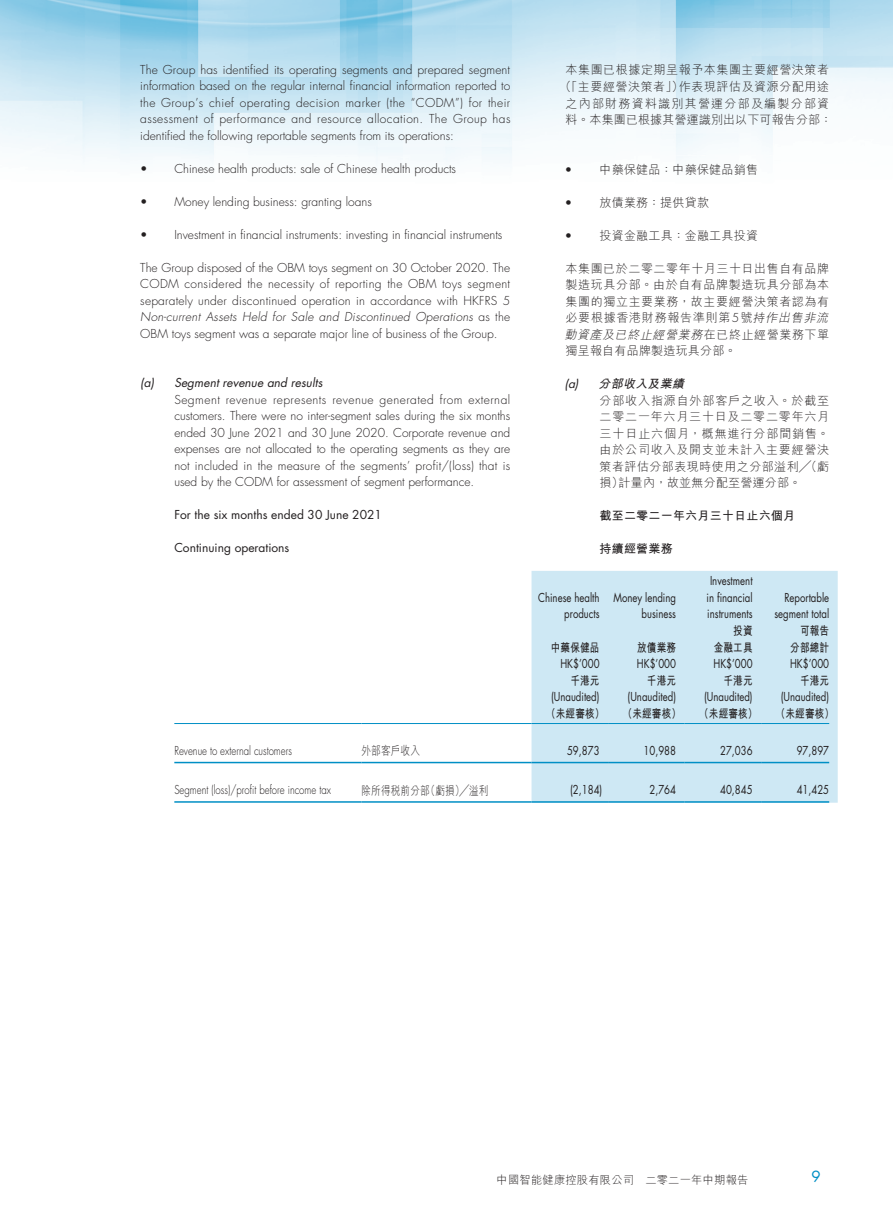
<style>
.page{position:relative;width:893px;height:1212px;background:#fff}
.page>*{position:absolute;margin:0;border:0;box-sizing:border-box;transform-origin:0 0}
.t1{font:15px "Futura Std";color:#008fc5}
._06_Notes_E{font:300 12px/16.5px "Futura Std";color:#231f20;text-align:justify}
._006_Notes_C{font:300 12px/16.5px "M Hei HK";letter-spacing:.05em;color:#231f20;text-align:center}
._51_N_Table_txt{font:12px "Futura Std";color:#231f20;scale:.8 1}
._51_N_Table_txt-2{font:300 12px "Futura Std";color:#231f20;scale:.8 1}
._51_N_Table_txt-3{font:700 12px "M Hei HK";letter-spacing:.02em;color:#231f20;scale:.8 1}
._06_Notes_E-2{font:12px "Futura Std";color:#231f20}
._006_Notes_C-2{font:300 12px "M Hei HK";letter-spacing:.02em;color:#231f20}
._08_NH2_E{font:italic 12px "Futura Std";color:#231f20}
._006_Notes_C-3{font:700 12px "M Hei HK";letter-spacing:.02em;color:#231f20}
._51_N_Table_txt-4{font:300 12px "M Hei HK";letter-spacing:.02em;color:#231f20;scale:.8 1}
._008_NH2_C{font:italic 700 12px "M Hei HK";color:#231f20}
.t2{font:300 11.25px "M Hei HK";letter-spacing:.02em;color:#231f20}
.s1{font-style:italic}
.s2{font-family:"Futura Std"}
.s3{font-family:"Futura Std";font-weight:400}
</style>
<div class="page">
<img style="left:0;top:0;width:893px;height:163px">
<div style="left:531px;top:571px;width:307px;height:232px;background:#cee8f4"></div>
<hr style="left:174px;top:723px;width:187px;height:1px;background:#008fc5">
<hr style="left:361px;top:723px;width:170px;height:1px;background:#008fc5">
<hr style="left:531px;top:723px;width:77px;height:1px;background:#008fc5">
<hr style="left:608px;top:723px;width:77px;height:1px;background:#008fc5">
<hr style="left:685px;top:723px;width:76px;height:1px;background:#008fc5">
<hr style="left:761px;top:723px;width:68px;height:1px;background:#008fc5">
<hr style="left:174px;top:762px;width:187px;height:1px;background:#008fc5">
<hr style="left:361px;top:762px;width:170px;height:1px;background:#008fc5">
<hr style="left:531px;top:762px;width:77px;height:1px;background:#008fc5">
<hr style="left:608px;top:762px;width:77px;height:1px;background:#008fc5">
<hr style="left:685px;top:762px;width:76px;height:1px;background:#008fc5">
<hr style="left:761px;top:762px;width:68px;height:1px;background:#008fc5">
<hr style="left:174px;top:801px;width:187px;height:2px;background:#008fc5">
<hr style="left:361px;top:801px;width:170px;height:2px;background:#008fc5">
<hr style="left:531px;top:801px;width:77px;height:2px;background:#008fc5">
<hr style="left:608px;top:801px;width:77px;height:2px;background:#008fc5">
<hr style="left:685px;top:801px;width:76px;height:2px;background:#008fc5">
<hr style="left:761px;top:801px;width:68px;height:2px;background:#008fc5">
<p class="_06_Notes_E" style="left:140px;top:61px;width:372px">The Group has identified its operating segments and prepared segment information based on the regular internal financial information reported to the Group’s chief operating decision marker (the “CODM”) for their assessment of performance and resource allocation. The Group has identified the following reportable segments from its operations:</p>
<p class="_06_Notes_E" style="left:140px;top:160px;width:317px">• Chinese health products: sale of Chinese health products</p>
<p class="_06_Notes_E" style="left:140px;top:193px;width:233px">• Money lending business: granting loans</p>
<p class="_06_Notes_E" style="left:140px;top:226px;width:364px">• Investment in financial instruments: investing in financial instruments</p>
<p class="_06_Notes_E" style="left:140px;top:259px;width:371px">The Group disposed of the OBM toys segment on 30 October 2020. The CODM considered the necessity of reporting the OBM toys segment separately under discontinued operation in accordance with HKFRS 5<br><span class="s1">Non-current Assets Held for Sale and Discontinued Operations</span> as the OBM toys segment was a separate major line of business of the Group.</p>
<p class="_08_NH2_E" style="left:140px;top:375px;width:184px">(a) Segment revenue and results</p>
<p class="_06_Notes_E" style="left:174px;top:391px;width:338px">Segment revenue represents revenue generated from external customers. There were no inter-segment sales during the six months ended 30 June 2021 and 30 June 2020. Corporate revenue and expenses are not allocated to the operating segments as they are not included in the measure of the segments’ profit/(loss) that is used by the CODM for assessment of segment performance.</p>
<p class="_06_Notes_E-2" style="left:174px;top:507px;width:209px">For the six months ended 30 June 2021</p>
<p class="_06_Notes_E-2" style="left:174px;top:540px;width:117px">Continuing operations</p>
<p class="_006_Notes_C" style="left:559px;top:62px;width:274px">本集團已根據定期呈報予本集團主要經營決策者（「主要經營決策者」）作表現評估及資源分配用途之內部財務資料識別其營運分部及編製分部資料。本集團已根據其營運識別出以下可報告分部：</p>
<p class="_006_Notes_C-2" style="left:565px;top:163px;width:195px"><span class="s2">•</span> 中藥保健品：中藥保健品銷售</p>
<p class="_006_Notes_C-2" style="left:565px;top:196px;width:146px"><span class="s2">•</span> 放債業務：提供貸款</p>
<p class="_006_Notes_C-2" style="left:565px;top:229px;width:195px"><span class="s2">•</span> 投資金融工具：金融工具投資</p>
<p class="_006_Notes_C" style="left:565px;top:260px;width:268px;text-align:left">本集團已於二零二零年十月三十日出售自有品牌製造玩具分部。由於自有品牌製造玩具分部為本集團的獨立主要業務，故主要經營決策者認為有必要根據香港財務報告準則第<span class="s2">5</span>號<span class="s1">持作出售非流動資產及已終止經營業務</span>在已終止經營業務下單獨呈報自有品牌製造玩具分部。</p>
<p class="_008_NH2_C" style="left:565px;top:375px;width:124px"><span class="s3">(a)</span> 分部收入及業績</p>
<p class="_006_Notes_C" style="left:600px;top:392px;width:231px;text-align:justify">分部收入指源自外部客戶之收入。於截至二零二一年六月三十日及二零二零年六月三十日止六個月，概無進行分部間銷售。由於公司收入及開支並未計入主要經營決策者評估分部表現時使用之分部溢利╱（虧損）計量內，故並無分配至營運分部。</p>
<p class="_006_Notes_C-3" style="left:600px;top:507px;width:197px">截至二零二一年六月三十日止六個月</p>
<p class="_006_Notes_C-3" style="left:600px;top:540px;width:75px">持續經營業務</p>
<p class="_51_N_Table_txt" style="left:538px;top:590px;width:78px">Chinese health</p>
<p class="_51_N_Table_txt" style="left:564px;top:606px;width:46px">products</p>
<p class="_51_N_Table_txt" style="left:613px;top:590px;width:80px">Money lending</p>
<p class="_51_N_Table_txt" style="left:642px;top:606px;width:45px">business</p>
<p class="_51_N_Table_txt-3" style="left:551px;top:639px;width:62px">中藥保健品</p>
<p class="_51_N_Table_txt-3" style="left:637px;top:639px;width:50px">放債業務</p>
<p class="_51_N_Table_txt" style="left:710px;top:573px;width:55px">Investment</p>
<p class="_51_N_Table_txt" style="left:706px;top:590px;width:59px">in financial</p>
<p class="_51_N_Table_txt" style="left:707px;top:606px;width:58px">instruments</p>
<p class="_51_N_Table_txt-3" style="left:733px;top:622px;width:26px">投資</p>
<p class="_51_N_Table_txt-3" style="left:714px;top:639px;width:50px">金融工具</p>
<p class="_51_N_Table_txt" style="left:784px;top:590px;width:58px">Reportable</p>
<p class="_51_N_Table_txt" style="left:774px;top:606px;width:70px">segment total</p>
<p class="_51_N_Table_txt-3" style="left:800px;top:622px;width:38px">可報告</p>
<p class="_51_N_Table_txt-3" style="left:790px;top:639px;width:50px">分部總計</p>
<p class="_51_N_Table_txt" style="left:560px;top:656px;width:50px">HK$’000</p>
<p class="_51_N_Table_txt" style="left:637px;top:656px;width:50px">HK$’000</p>
<p class="_51_N_Table_txt" style="left:713px;top:656px;width:50px">HK$’000</p>
<p class="_51_N_Table_txt" style="left:790px;top:656px;width:50px">HK$’000</p>
<p class="_51_N_Table_txt-3" style="left:570px;top:672px;width:38px">千港元</p>
<p class="_51_N_Table_txt-3" style="left:647px;top:672px;width:38px">千港元</p>
<p class="_51_N_Table_txt-3" style="left:723px;top:672px;width:38px">千港元</p>
<p class="_51_N_Table_txt-3" style="left:800px;top:672px;width:38px">千港元</p>
<p class="_51_N_Table_txt" style="left:551px;top:689px;width:62px">(Unaudited)</p>
<p class="_51_N_Table_txt" style="left:628px;top:689px;width:62px">(Unaudited)</p>
<p class="_51_N_Table_txt" style="left:704px;top:689px;width:62px">(Unaudited)</p>
<p class="_51_N_Table_txt" style="left:781px;top:689px;width:62px">(Unaudited)</p>
<p class="_51_N_Table_txt-3" style="left:546px;top:705px;width:74px">（未經審核）</p>
<p class="_51_N_Table_txt-3" style="left:623px;top:705px;width:74px">（未經審核）</p>
<p class="_51_N_Table_txt-3" style="left:699px;top:705px;width:74px">（未經審核）</p>
<p class="_51_N_Table_txt-3" style="left:776px;top:705px;width:74px">（未經審核）</p>
<p class="_51_N_Table_txt-2" style="left:174px;top:743px;width:149px">Revenue to external customers</p>
<p class="_51_N_Table_txt-4" style="left:361px;top:745px;width:75px">外部客戶收入</p>
<p class="_51_N_Table_txt" style="left:567px;top:743px;width:42px">59,873</p>
<p class="_51_N_Table_txt" style="left:644px;top:743px;width:42px">10,988</p>
<p class="_51_N_Table_txt" style="left:720px;top:743px;width:42px">27,036</p>
<p class="_51_N_Table_txt" style="left:797px;top:743px;width:42px">97,897</p>
<p class="_51_N_Table_txt-2" style="left:174px;top:782px;width:197px">Segment (loss)/profit before income tax</p>
<p class="_51_N_Table_txt-4" style="left:361px;top:784px;width:160px">除所得稅前分部（虧損）╱溢利</p>
<p class="_51_N_Table_txt" style="left:570px;top:782px;width:42px">(2,184)</p>
<p class="_51_N_Table_txt" style="left:649px;top:782px;width:35px">2,764</p>
<p class="_51_N_Table_txt" style="left:720px;top:782px;width:42px">40,845</p>
<p class="_51_N_Table_txt" style="left:797px;top:782px;width:42px">41,425</p>
<p class="t2" style="left:497px;top:1174px;width:253px">中國智能健康控股有限公司 二零二一年中期報告</p>
<p class="t1" style="left:811px;top:1167px;width:11px">9</p>
</div>
